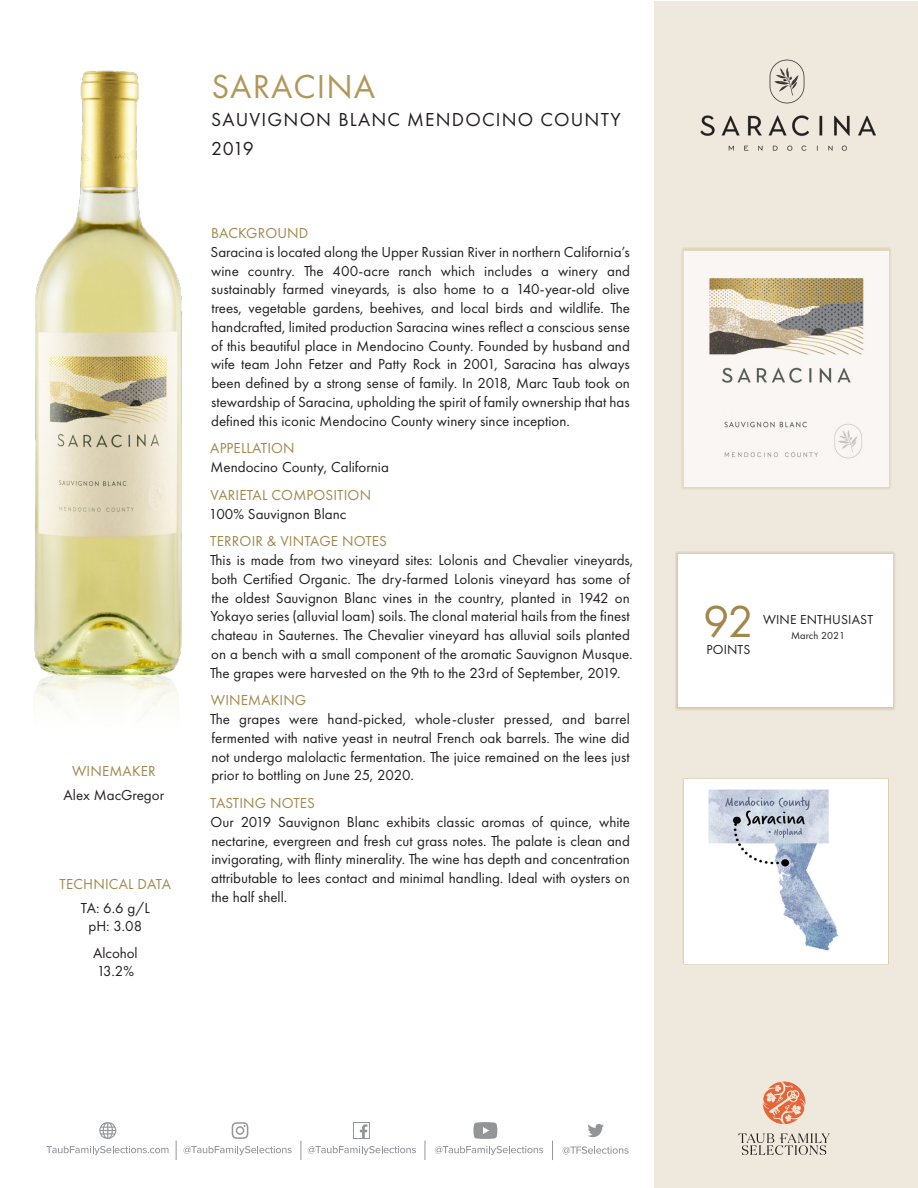
<style>
.page{position:relative;width:918px;height:1188px;background:#fff}
.page>*{position:absolute;margin:0;border:0;box-sizing:border-box;transform-origin:0 0}
.t1{font:46.5px "Futura PT";color:#a2874c}
._2_Producer_Name{font:34.5px "Futura PT";letter-spacing:.03em;color:#b39758}
._3_Wine_Name___Vint{font:19.5px/28.5px "Futura PT";letter-spacing:.06em;color:#231f20}
._5_Body_Text{font:15px/18.8px "Futura PT";color:#231f20;text-align:justify}
._4_Para_Header{font:15px "Futura PT";letter-spacing:.01em;color:#a2874c}
.Winemkr___Tech_body{font:15px/18px "Futura PT";color:#231f20;text-align:center}
.Winemkr___Tech_head{font:15px "Futura PT";letter-spacing:.01em;color:#a2874c}
.t2{font:13.5px "Futura PT";letter-spacing:.01em;color:#231f20}
.t3{font:10.5px "Futura PT";color:#231f20}
</style>
<div class="page">
<img style="left:34px;top:70px;width:148px;height:605px">
<img style="left:34px;top:675px;width:144px;height:39px">
<div style="left:654px;top:1px;width:263px;height:1186px;background:#efe8dc"></div>
<img style="left:681px;top:247px;width:210px;height:243px">
<svg style="left:563px;top:1146px;width:66px;height:8px"></svg>
<svg style="left:46px;top:1146px;width:123px;height:9px"></svg>
<svg style="left:183px;top:1146px;width:109px;height:9px"></svg>
<svg style="left:308px;top:1146px;width:108px;height:9px"></svg>
<svg style="left:435px;top:1146px;width:108px;height:9px"></svg>
<svg style="left:552px;top:1141px;width:1px;height:19px"></svg>
<svg style="left:301px;top:1141px;width:1px;height:19px"></svg>
<svg style="left:176px;top:1141px;width:1px;height:19px"></svg>
<svg style="left:353px;top:1122px;width:17px;height:17px"></svg>
<svg style="left:232px;top:1122px;width:16px;height:17px"></svg>
<svg style="left:425px;top:1141px;width:1px;height:19px"></svg>
<svg style="left:588px;top:1124px;width:16px;height:13px"></svg>
<svg style="left:99px;top:1122px;width:17px;height:17px"></svg>
<svg style="left:474px;top:1122px;width:23px;height:17px"></svg>
<svg style="left:738px;top:1133px;width:92px;height:22px"></svg>
<svg style="left:763px;top:1082px;width:43px;height:42px"></svg>
<div style="left:675px;top:551px;width:221px;height:159px;background:#a2874c;opacity:.65"></div>
<div style="left:678px;top:554px;width:215px;height:153px;background:#fff"></div>
<div style="left:683px;top:778px;width:206px;height:187px;background:#fff"></div>
<img style="left:708px;top:789px;width:130px;height:162px">
<img style="left:700px;top:59px;width:176px;height:92px">
<p class="Winemkr___Tech_head" style="left:72px;top:762px;width:85px">WINEMAKER</p>
<p class="Winemkr___Tech_body" style="left:64px;top:786px;width:102px">Alex MacGregor</p>
<p class="Winemkr___Tech_head" style="left:60px;top:875px;width:113px">TECHNICAL DATA</p>
<p class="Winemkr___Tech_body" style="left:81px;top:899px;width:70px">TA: 6.6 g/L pH: 3.08</p>
<p class="Winemkr___Tech_body" style="left:93px;top:944px;width:46px;text-align:left">Alcohol<br>13.2%</p>
<p class="_2_Producer_Name" style="left:211px;top:66px;width:166px">SARACINA</p>
<p class="_3_Wine_Name___Vint" style="left:211px;top:105px;width:411px">SAUVIGNON BLANC MENDOCINO COUNTY<br>2019</p>
<p class="_4_Para_Header" style="left:211px;top:224px;width:99px">BACKGROUND</p>
<p class="_5_Body_Text" style="left:211px;top:243px;width:421px">Saracina is located along the Upper Russian River in northern California’s wine country. The 400-acre ranch which includes a winery and sustainably farmed vineyards, is also home to a 140-year-old olive trees, vegetable gardens, beehives, and local birds and wildlife. The handcrafted, limited production Saracina wines reflect a conscious sense of this beautiful place in Mendocino County. Founded by husband and wife team John Fetzer and Patty Rock in 2001, Saracina has always been defined by a strong sense of family. In 2018, Marc Taub took on stewardship of Saracina, upholding the spirit of family ownership that has defined this iconic Mendocino County winery since inception.</p>
<p class="_4_Para_Header" style="left:210px;top:440px;width:86px">APPELLATION</p>
<p class="_5_Body_Text" style="left:211px;top:458px;width:180px">Mendocino County, California</p>
<p class="_4_Para_Header" style="left:211px;top:486px;width:162px">VARIETAL COMPOSITION</p>
<p class="_5_Body_Text" style="left:209px;top:504px;width:139px">100% Sauvignon Blanc</p>
<p class="_4_Para_Header" style="left:210px;top:533px;width:178px">TERROIR &amp; VINTAGE NOTES</p>
<p class="_5_Body_Text" style="left:210px;top:551px;width:425px;text-align:left">This is made from two vineyard sites: Lolonis and Chevalier vineyards, both Certified Organic. The dry-farmed Lolonis vineyard has some of the oldest Sauvignon Blanc vines in the country, planted in 1942 on Yokayo series (alluvial loam) soils. The clonal material hails from the finest chateau in Sauternes. The Chevalier vineyard has alluvial soils planted on a bench with a small component of the aromatic Sauvignon Musque.<br>The grapes were harvested on the 9th to the 23rd of September, 2019.</p>
<p class="_4_Para_Header" style="left:211px;top:692px;width:97px">WINEMAKING</p>
<p class="_5_Body_Text" style="left:210px;top:710px;width:421px">The grapes were hand-picked, whole-cluster pressed, and barrel fermented with native yeast in neutral French oak barrels. The wine did not undergo malolactic fermentation. The juice remained on the lees just prior to bottling on June 25, 2020.</p>
<p class="_4_Para_Header" style="left:210px;top:794px;width:106px">TASTING NOTES</p>
<p class="_5_Body_Text" style="left:211px;top:813px;width:421px">Our 2019 Sauvignon Blanc exhibits classic aromas of quince, white nectarine, evergreen and fresh cut grass notes. The palate is clean and invigorating, with flinty minerality. The wine has depth and concentration attributable to lees contact and minimal handling. Ideal with oysters on the half shell.</p>
<p class="t1" style="left:703px;top:594px;width:52px">92</p>
<p class="t2" style="left:707px;top:641px;width:45px">POINTS</p>
<p class="t2" style="left:763px;top:611px;width:112px">WINE ENTHUSIAST</p>
<p class="t3" style="left:791px;top:629px;width:55px">March 2021</p>
</div>
